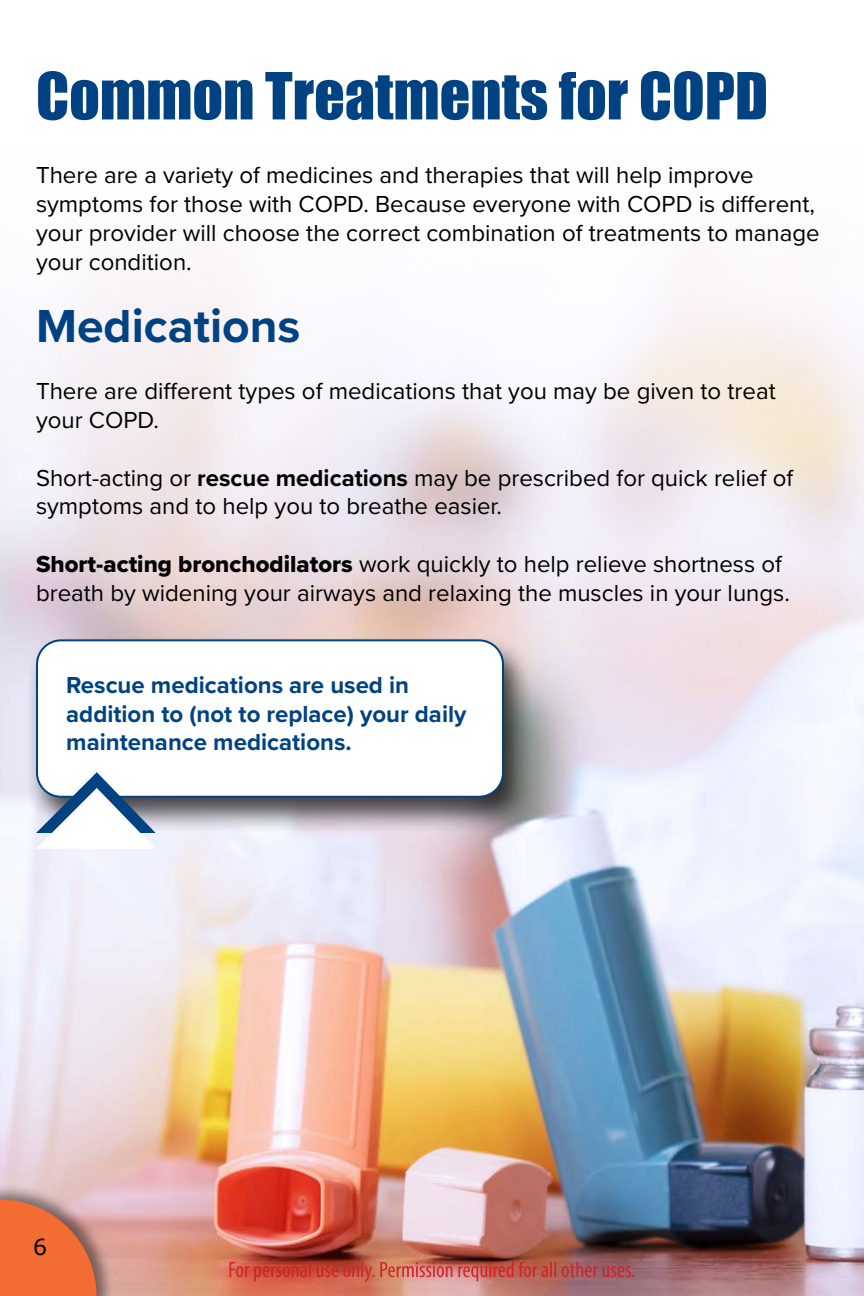
<style>
.page{position:relative;width:864px;height:1296px;background:#fff}
.page>*{position:absolute;margin:0;border:0;box-sizing:border-box;transform-origin:0 0}
.t1{font:60px "Impact";color:#004282}
.t2{font:700 48px "Proxima Nova";color:#004282}
.t3{font:24px/28.8px "Proxima Nova";color:#000}
.t4{font:700 24px/28.8px "Proxima Nova";color:#004282}
.t5{font:22px "Verdana";color:#000}
.s1{font-weight:700}
.s2{font-family:"Proxima Nova Extrabld"}
</style>
<div class="page">
<img style="left:0;top:282px;width:864px;height:1014px">
<div style="left:24px;top:635px;width:510px;height:199px;background:#000;opacity:.7"></div>
<div style="left:37px;top:640px;width:466px;height:157px;background:#fff;border-radius:24px"></div>
<div style="left:36px;top:639px;width:468px;height:159px;border:2px solid #004282;border-radius:24px"></div>
<div style="left:0;top:1183px;width:114px;height:113px;background:#000;opacity:.45"></div>
<svg style="left:0;top:1200px;width:96px;height:96px;background:#e67344"></svg>
<svg style="left:36px;top:772px;width:120px;height:77px"></svg>
<svg style="left:229px;top:1261px;width:406px;height:21px;background:#c15a50"></svg>
<h1 class="t1" style="left:36px;top:49px;width:734px">Common Treatments for COPD</h1>
<p class="t3" style="left:36px;top:160px;width:785px">There are a variety of medicines and therapies that will help improve symptoms for those with COPD. Because everyone with COPD is different, your provider will choose the correct combination of treatments to manage your condition.</p>
<h2 class="t2" style="left:36px;top:290px;width:266px">Medications</h2>
<p class="t3" style="left:36px;top:376px;width:741px">There are different types of medications that you may be given to treat your COPD.</p>
<p class="t3" style="left:36px;top:462px;width:759px">Short-acting or <span class="s1">rescue medications</span> may be prescribed for quick relief of symptoms and to help you to breathe easier.</p>
<p class="t3" style="left:36px;top:548px;width:753px"><span class="s2">Short-acting bronchodilators</span> work quickly to help relieve shortness of breath by widening your airways and relaxing the muscles in your lungs.</p>
<p class="t4" style="left:66px;top:670px;width:402px">Rescue medications are used in addition to (not to replace) your daily maintenance medications.</p>
<p class="t5" style="left:33px;top:1232px;width:15px">6</p>
</div>
